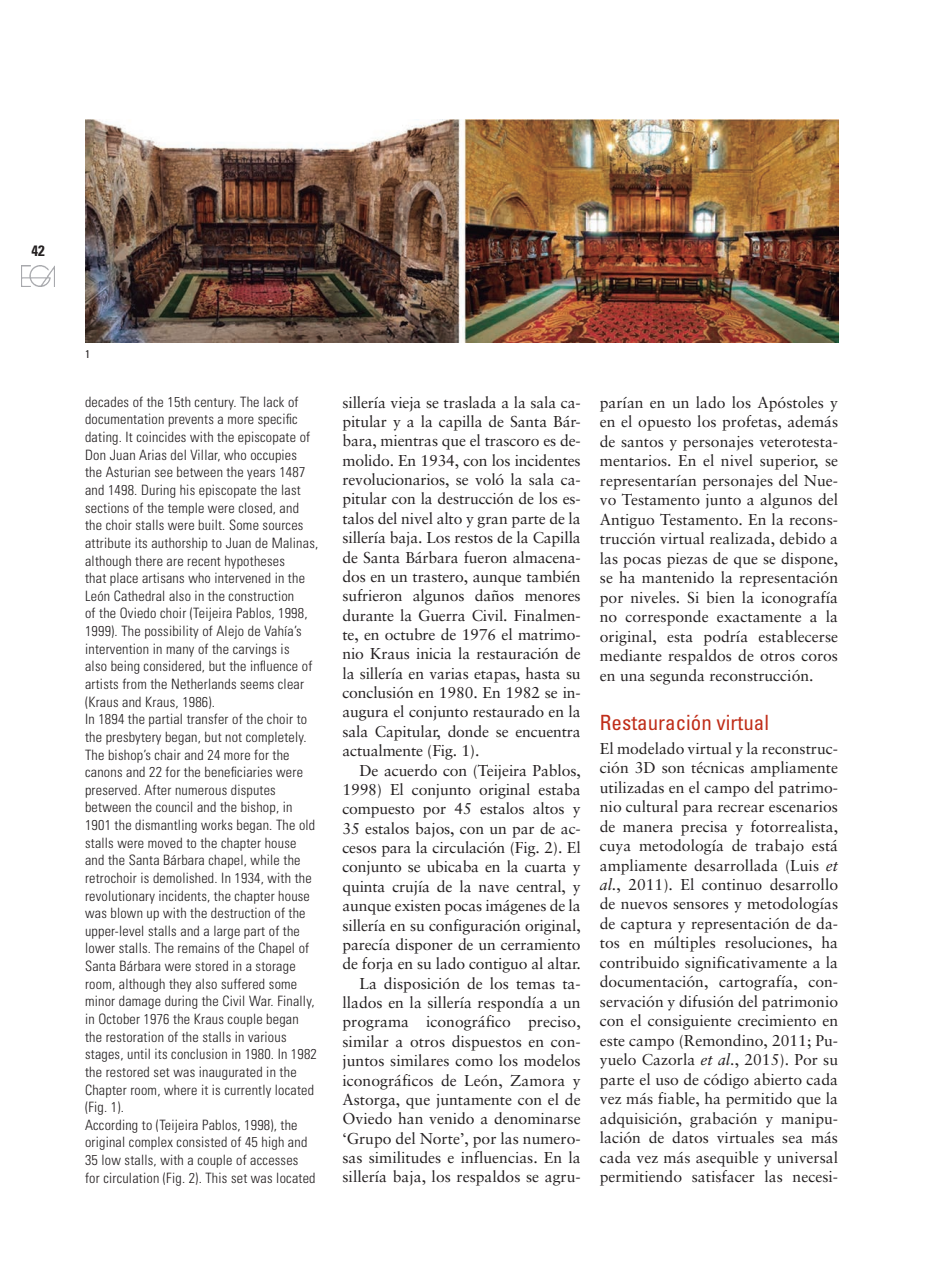
<style>
.page{position:relative;width:936px;height:1276px;background:#fff}
.page>*{position:absolute;margin:0;border:0;box-sizing:border-box;transform-origin:0 0}
.TITULAR_1_CAST{font:condensed 21px "Univers";color:#c02d19}
.t1{font:15.75px/19.4px "Sabon";color:#231f20;text-align:justify}
.t2{font:700 condensed 15px "Univers";color:#231f20}
.t3{font:300 condensed 14.25px/17.7px "Univers";letter-spacing:.015em;color:#231f20}
.PIES_DE_FOTO_INGLES{font:condensed 11.25px "Univers";color:#231f20}
.s1{font-style:italic}
</style>
<div class="page">
<img style="left:22px;top:265px;width:33px;height:21px">
<img style="left:85px;top:120px;width:753px;height:222px">
<p class="t2" style="left:32px;top:242px;width:15px">42</p>
<p class="PIES_DE_FOTO_INGLES" style="left:85px;top:347px;width:6px">1</p>
<p class="t3" style="left:85px;top:393px;width:235px">decades of the 15th century. The lack of documentation prevents a more specific dating. It coincides with the episcopate of Don Juan Arias del Villar, who occupies<br>the Asturian see between the years 1487 and 1498. During his episcopate the last sections of the temple were closed, and the choir stalls were built. Some sources attribute its authorship to Juan de Malinas, although there are recent hypotheses<br>that place artisans who intervened in the León Cathedral also in the construction<br>of the Oviedo choir (Teijeira Pablos, 1998, 1999). The possibility of Alejo de Vahía’s intervention in many of the carvings is<br>also being considered, but the influence of artists from the Netherlands seems clear (Kraus and Kraus, 1986).</p>
<p class="t3" style="left:85px;top:710px;width:233px">In 1894 the partial transfer of the choir to the presbytery began, but not completely.<br>The bishop’s chair and 24 more for the canons and 22 for the beneficiaries were preserved. After numerous disputes between the council and the bishop, in 1901 the dismantling works began. The old stalls were moved to the chapter house and the Santa Bárbara chapel, while the retrochoir is demolished. In 1934, with the revolutionary incidents, the chapter house was blown up with the destruction of the upper-level stalls and a large part of the lower stalls. The remains of the Chapel of Santa Bárbara were stored in a storage room, although they also suffered some minor damage during the Civil War. Finally, in October 1976 the Kraus couple began the restoration of the stalls in various stages, until its conclusion in 1980. In 1982 the restored set was inaugurated in the Chapter room, where it is currently located (Fig. 1).</p>
<p class="t3" style="left:85px;top:1116px;width:232px">According to (Teijeira Pablos, 1998), the original complex consisted of 45 high and 35 low stalls, with a couple of accesses for circulation (Fig. 2). This set was located</p>
<p class="t1" style="left:342px;top:392px;width:240px">sillería vieja se traslada a la sala ca&shy;pitular y a la capilla de Santa Bár&shy;bara, mientras que el trascoro es de&shy;molido. En 1934, con los incidentes revolucionarios, se voló la sala ca&shy;pitular con la destrucción de los es&shy;talos del nivel alto y gran parte de la sillería baja. Los restos de la Capilla de Santa Bárbara fueron almacena&shy;dos en un trastero, aunque también sufrieron algunos daños menores durante la Guerra Civil. Finalmen&shy;te, en octubre de 1976 el matrimo&shy;nio Kraus inicia la restauración de la sillería en varias etapas, hasta su conclusión en 1980. En 1982 se in&shy;augura el conjunto restaurado en la sala Capitular, donde se encuentra actualmente (Fig. 1).</p>
<p class="t1" style="left:342px;top:760px;width:240px;text-indent:17px">De acuerdo con (Teijeira Pablos, 1998) El conjunto original estaba compuesto por 45 estalos altos y 35 estalos bajos, con un par de ac&shy;cesos para la circulación (Fig. 2). El conjunto se ubicaba en la cuarta y quinta crujía de la nave central, y aunque existen pocas imágenes de la sillería en su configuración original, parecía disponer de un cerramiento de forja en su lado contiguo al altar.</p>
<p class="t1" style="left:342px;top:973px;width:240px;text-indent:17px">La disposición de los temas ta&shy;llados en la sillería respondía a un programa iconográfico preciso, similar a otros dispuestos en con&shy;juntos similares como los modelos iconográficos de León, Zamora y Astorga, que juntamente con el de Oviedo han venido a denominarse ‘Grupo del Norte’, por las numero&shy;sas similitudes e influencias. En la sillería baja, los respaldos se agru-</p>
<p class="t1" style="left:600px;top:392px;width:240px">parían en un lado los Apóstoles y en el opuesto los profetas, además de santos y personajes veterotesta&shy;mentarios. En el nivel superior, se representarían personajes del Nue&shy;vo Testamento junto a algunos del Antiguo Testamento. En la recons&shy;trucción virtual realizada, debido a las pocas piezas de que se dispone, se ha mantenido la representación por niveles. Si bien la iconografía no corresponde exactamente a la original, esta podría establecerse mediante respaldos de otros coros en una segunda reconstrucción.</p>
<p class="TITULAR_1_CAST" style="left:600px;top:709px;width:171px">Restauración virtual</p>
<p class="t1" style="left:600px;top:738px;width:240px">El modelado virtual y la reconstruc&shy;ción 3D son técnicas ampliamente utilizadas en el campo del patrimo&shy;nio cultural para recrear escenarios de manera precisa y fotorrealista, cuya metodología de trabajo está ampliamente desarrollada (Luis <span class="s1">et al.</span>, 2011). El continuo desarrollo de nuevos sensores y metodologías de captura y representación de da&shy;tos en múltiples resoluciones, ha contribuido significativamente a la documentación, cartografía, con&shy;servación y difusión del patrimonio con el consiguiente crecimiento en este campo (Remondino, 2011; Pu&shy;yuelo Cazorla <span class="s1">et al.</span>, 2015). Por su parte el uso de código abierto cada vez más fiable, ha permitido que la adquisición, grabación y manipu&shy;lación de datos virtuales sea más cada vez más asequible y universal permitiendo satisfacer las necesi-</p>
</div>
